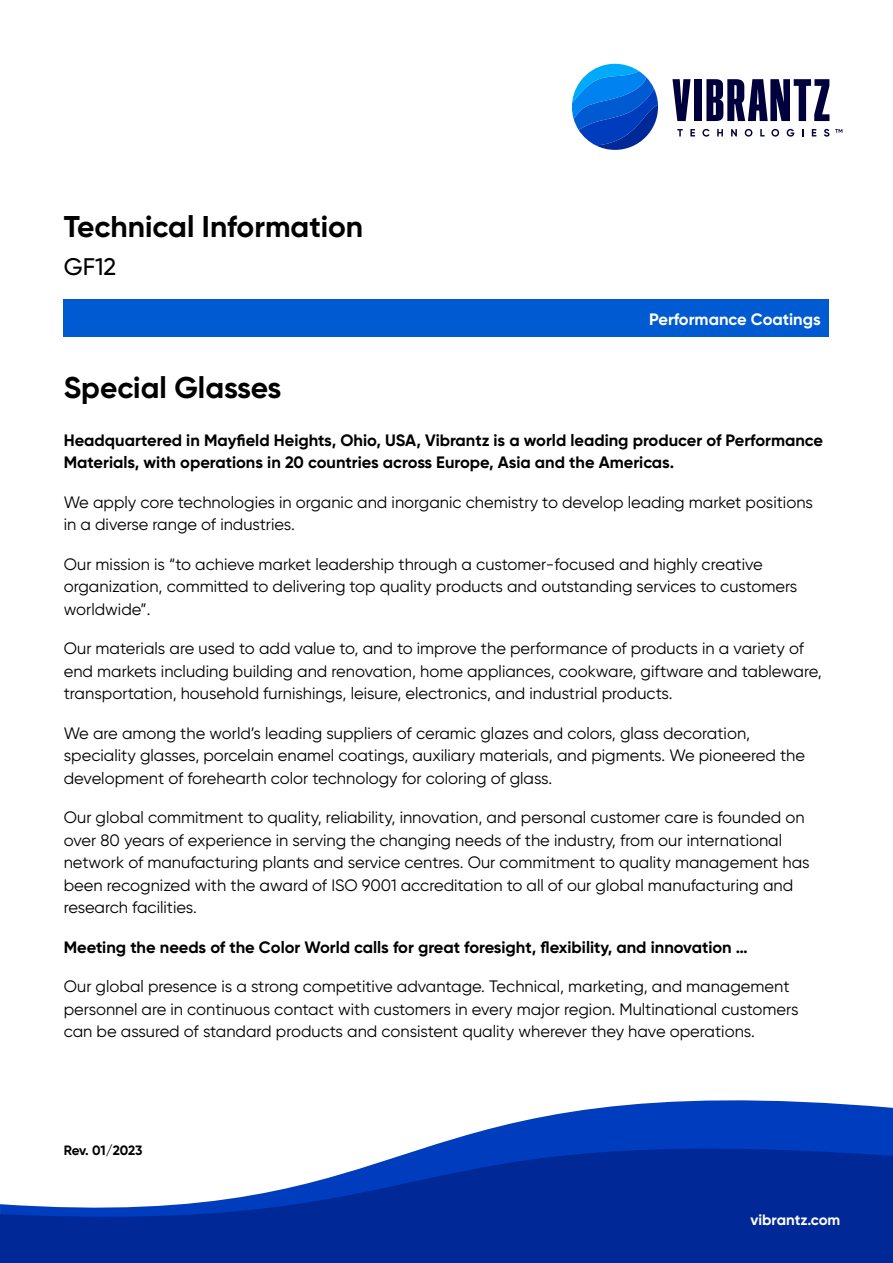
<style>
.page{position:relative;width:893px;height:1263px;background:#fff}
.page>*{position:absolute;margin:0;border:0;box-sizing:border-box;transform-origin:0 0}
.Heading_1{font:700 30px "Gilroy";color:#000}
.t1{font:500 24px "Gilroy";color:#000}
.Body_Text{font:16.5px/22.5px "Gilroy";color:#000}
.Body_Text-2{font:700 16.5px/22.5px "Gilroy";color:#000}
.t2{font:700 16.5px "Gilroy";color:#fff}
.xFooter{font:700 15px "Gilroy";color:#fff}
.t3{font:700 13.5px "Gilroy";letter-spacing:-.02em;color:#000}
</style>
<div class="page">
<svg style="left:672px;top:79px;width:18px;height:42px"></svg>
<div style="left:694px;top:79px;width:8px;height:42px;background:#00003c"></div>
<svg style="left:706px;top:79px;width:123px;height:42px"></svg>
<svg style="left:677px;top:129px;width:6px;height:7px"></svg>
<svg style="left:690px;top:129px;width:5px;height:7px"></svg>
<svg style="left:702px;top:129px;width:7px;height:8px"></svg>
<svg style="left:717px;top:129px;width:6px;height:7px"></svg>
<svg style="left:731px;top:129px;width:6px;height:7px"></svg>
<svg style="left:745px;top:129px;width:7px;height:8px"></svg>
<svg style="left:760px;top:129px;width:5px;height:7px"></svg>
<svg style="left:771px;top:129px;width:8px;height:8px"></svg>
<svg style="left:787px;top:129px;width:7px;height:8px"></svg>
<svg style="left:802px;top:129px;width:2px;height:7px"></svg>
<svg style="left:812px;top:129px;width:4px;height:7px"></svg>
<svg style="left:824px;top:129px;width:5px;height:8px"></svg>
<svg style="left:835px;top:129px;width:7px;height:4px"></svg>
<svg style="left:572px;top:64px;width:86px;height:86px"></svg>
<div style="left:64px;top:299px;width:765px;height:38px;background:#005ad2"></div>
<svg style="left:532px;top:1100px;width:361px;height:19px;fill:#003cbe"></svg>
<svg style="left:0;top:1119px;width:893px;height:144px;fill:#002896"></svg>
<h1 class="Heading_1" style="left:64px;top:207px;width:301px">Technical Information</h1>
<h2 class="t1" style="left:64px;top:251px;width:54px">GF12</h2>
<p class="t2" style="left:649px;top:309px;width:173px">Performance Coatings</p>
<p class="Heading_1" style="left:64px;top:369px;width:219px">Special Glasses</p>
<p class="Body_Text-2" style="left:64px;top:429px;width:761px">Headquartered in Mayfield Heights, Ohio, USA, Vibrantz is a world leading producer of Performance<br>Materials, with operations in 20 countries across Europe, Asia and the Americas.</p>
<p class="Body_Text" style="left:64px;top:491px;width:751px">We apply core technologies in organic and inorganic chemistry to develop leading market positions in a diverse range of industries.</p>
<p class="Body_Text" style="left:64px;top:553px;width:735px">Our mission is “to achieve market leadership through a customer-focused and highly creative organization, committed to delivering top quality products and outstanding services to customers worldwide”.</p>
<p class="Body_Text" style="left:64px;top:637px;width:759px">Our materials are used to add value to, and to improve the performance of products in a variety of end markets including building and renovation, home appliances, cookware, giftware and tableware, transportation, household furnishings, leisure, electronics, and industrial products.</p>
<p class="Body_Text" style="left:64px;top:722px;width:743px">We are among the world’s leading suppliers of ceramic glazes and colors, glass decoration, speciality glasses, porcelain enamel coatings, auxiliary materials, and pigments. We pioneered the development of forehearth color technology for coloring of glass.</p>
<p class="Body_Text" style="left:64px;top:806px;width:747px">Our global commitment to quality, reliability, innovation, and personal customer care is founded on over 80 years of experience in serving the changing needs of the industry, from our international network of manufacturing plants and service centres. Our commitment to quality management has been recognized with the award of ISO 9001 accreditation to all of our global manufacturing and research facilities.</p>
<p class="Body_Text-2" style="left:64px;top:936px;width:685px">Meeting the needs of the Color World calls for great foresight, flexibility, and innovation …</p>
<p class="Body_Text" style="left:64px;top:975px;width:736px">Our global presence is a strong competitive advantage. Technical, marketing, and management personnel are in continuous contact with customers in every major region. Multinational customers can be assured of standard products and consistent quality wherever they have operations.</p>
<p class="t3" style="left:64px;top:1142px;width:80px">Rev. 01/2023</p>
<p class="xFooter" style="left:750px;top:1210px;width:91px">vibrantz.com</p>
</div>
